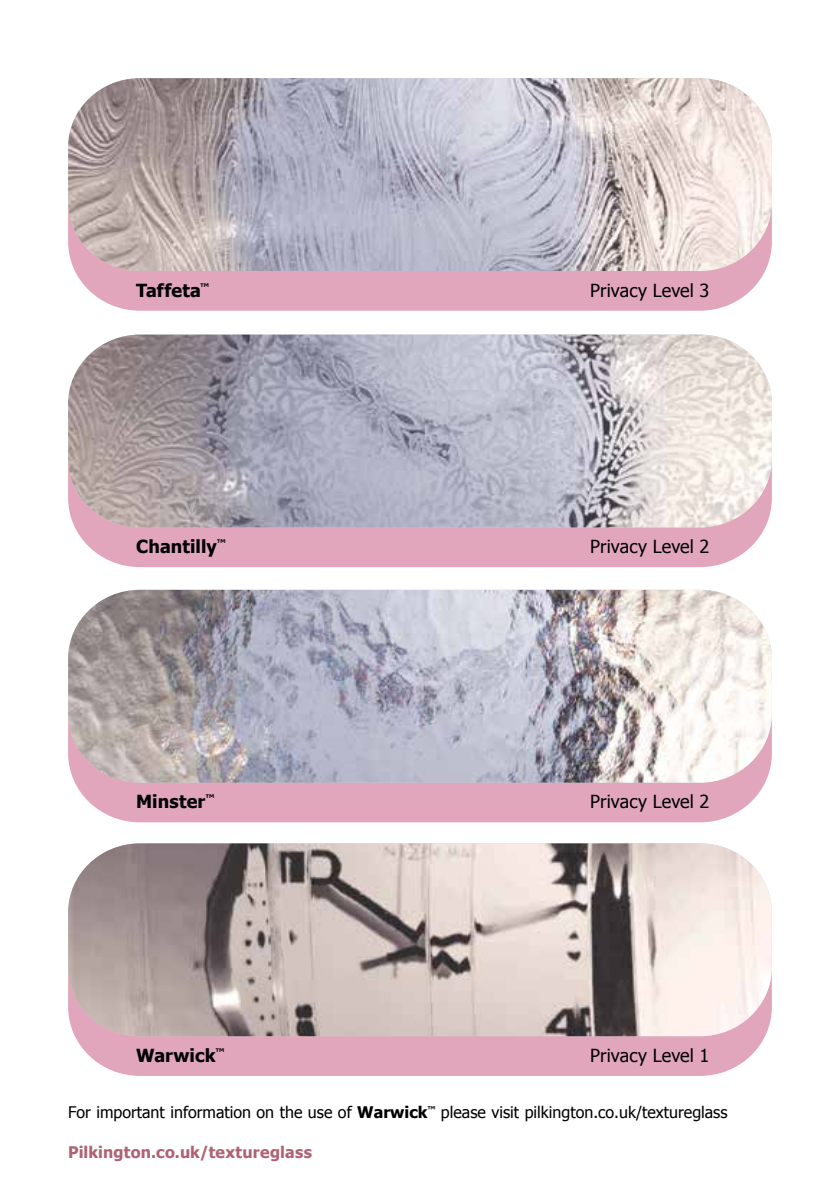
<style>
.page{position:relative;width:840px;height:1191px;background:#fff}
.page>*{position:absolute;margin:0;border:0;box-sizing:border-box;transform-origin:0 0}
.t1{font:18px "Tahoma";letter-spacing:.005em;color:#000}
.t2{font:700 18px "Tahoma";letter-spacing:.005em;color:#000}
.t3{font:16px "Tahoma";color:#000}
.t4{font:700 16px "Tahoma";letter-spacing:.015em;color:#ae6375}
.s1{font-weight:700}
</style>
<div class="page">
<div style="left:68px;top:118px;width:703px;height:193px;background:#e1a6bb;border-radius:70px"></div>
<img style="left:68px;top:78px;width:703px;height:193px">
<div style="left:68px;top:374px;width:703px;height:193px;background:#e1a6bb;border-radius:70px"></div>
<img style="left:68px;top:334px;width:703px;height:193px">
<div style="left:68px;top:629px;width:703px;height:193px;background:#e1a6bb;border-radius:70px"></div>
<img style="left:68px;top:590px;width:703px;height:192px">
<div style="left:68px;top:883px;width:703px;height:193px;background:#e1a6bb;border-radius:70px"></div>
<img style="left:68px;top:843px;width:703px;height:193px">
<p class="t2" style="left:136px;top:277px;width:74px">Taffeta<sup>™</sup></p>
<p class="t1" style="left:590px;top:278px;width:121px">Privacy Level 3</p>
<p class="t2" style="left:136px;top:534px;width:91px">Chantilly<sup>™</sup></p>
<p class="t1" style="left:590px;top:534px;width:121px">Privacy Level 2</p>
<p class="t2" style="left:136px;top:789px;width:80px">Minster<sup>™</sup></p>
<p class="t1" style="left:590px;top:789px;width:121px">Privacy Level 2</p>
<p class="t2" style="left:136px;top:1042px;width:90px">Warwick<sup>™</sup></p>
<p class="t1" style="left:590px;top:1043px;width:121px">Privacy Level 1</p>
<p class="t3" style="left:68px;top:1101px;width:660px">For important information on the use of <span class="s1">Warwick</span><sup>™</sup> please visit pilkington.co.uk/textureglass</p>
<p class="t4" style="left:68px;top:1140px;width:245px">Pilkington.co.uk/textureglass</p>
</div>
